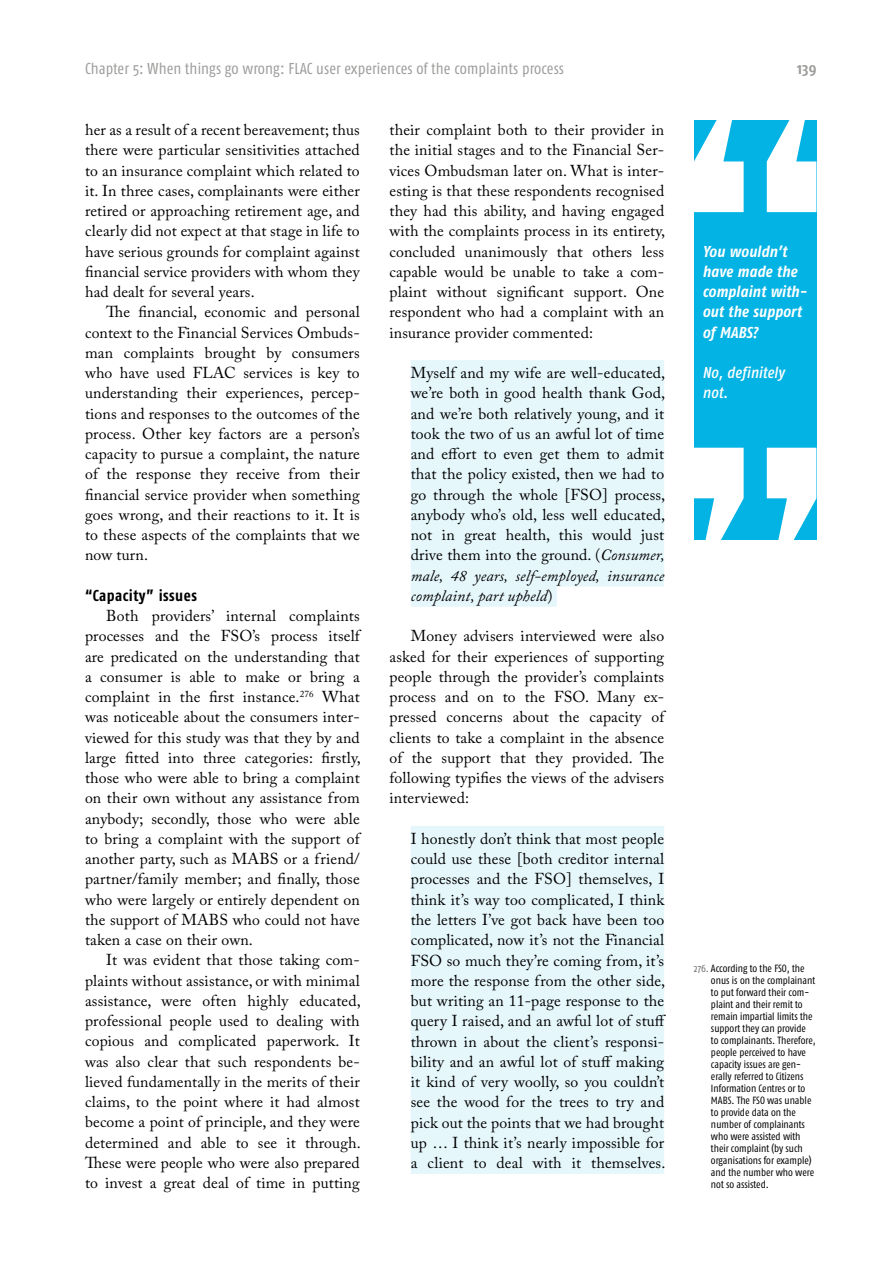
<style>
.page{position:relative;width:893px;height:1263px;background:#fff}
.page>*{position:absolute;margin:0;border:0;box-sizing:border-box;transform-origin:0 0}
.t1{font:15.75px/20.2px "Adobe Caslon Pro";letter-spacing:.01em;color:#000;text-align:justify}
.t2{font:15.75px "Fago Co";letter-spacing:.01em;color:#9d9d9c}
.t3{font:italic 700 15.75px/20.2px "Fago Co";letter-spacing:.01em;color:#fff}
.t4{font:italic 500 15.75px/20.2px "Fago Co";letter-spacing:.01em;color:#fff}
.t5{font:700 15.75px "Fago Co";letter-spacing:.03em;color:#000}
.t6{font:700 15.75px "Fago Co";color:#9d9d9c}
.t7{font:10.5px/12px "Fago Co";color:#000}
.s1{font-style:italic}
.s2{color:#706f6f}
</style>
<div class="page">
<div style="left:411px;top:360px;width:253px;height:24px;background:#e6f7fc"></div>
<div style="left:411px;top:380px;width:253px;height:24px;background:#e6f7fc"></div>
<div style="left:411px;top:401px;width:253px;height:24px;background:#e6f7fc"></div>
<div style="left:411px;top:421px;width:253px;height:24px;background:#e6f7fc"></div>
<div style="left:411px;top:441px;width:253px;height:24px;background:#e6f7fc"></div>
<div style="left:411px;top:461px;width:253px;height:24px;background:#e6f7fc"></div>
<div style="left:411px;top:482px;width:253px;height:24px;background:#e6f7fc"></div>
<div style="left:411px;top:502px;width:253px;height:24px;background:#e6f7fc"></div>
<div style="left:411px;top:522px;width:253px;height:24px;background:#e6f7fc"></div>
<div style="left:411px;top:542px;width:253px;height:24px;background:#e6f7fc"></div>
<div style="left:411px;top:563px;width:253px;height:24px;background:#e6f7fc"></div>
<div style="left:411px;top:583px;width:146px;height:24px;background:#e6f7fc"></div>
<div style="left:411px;top:826px;width:253px;height:24px;background:#e6f7fc"></div>
<div style="left:411px;top:846px;width:253px;height:24px;background:#e6f7fc"></div>
<div style="left:411px;top:866px;width:253px;height:24px;background:#e6f7fc"></div>
<div style="left:411px;top:887px;width:253px;height:24px;background:#e6f7fc"></div>
<div style="left:411px;top:907px;width:253px;height:24px;background:#e6f7fc"></div>
<div style="left:411px;top:927px;width:253px;height:24px;background:#e6f7fc"></div>
<div style="left:411px;top:947px;width:253px;height:24px;background:#e6f7fc"></div>
<div style="left:411px;top:968px;width:253px;height:24px;background:#e6f7fc"></div>
<div style="left:411px;top:988px;width:253px;height:24px;background:#e6f7fc"></div>
<div style="left:411px;top:1008px;width:253px;height:24px;background:#e6f7fc"></div>
<div style="left:411px;top:1028px;width:253px;height:24px;background:#e6f7fc"></div>
<div style="left:411px;top:1049px;width:253px;height:24px;background:#e6f7fc"></div>
<div style="left:411px;top:1069px;width:253px;height:24px;background:#e6f7fc"></div>
<div style="left:411px;top:1089px;width:253px;height:24px;background:#e6f7fc"></div>
<div style="left:411px;top:1109px;width:253px;height:24px;background:#e6f7fc"></div>
<div style="left:411px;top:1130px;width:253px;height:24px;background:#e6f7fc"></div>
<div style="left:411px;top:1150px;width:253px;height:24px;background:#e6f7fc"></div>
<div style="left:694px;top:120px;width:122px;height:420px;background:#03b3e4"></div>
<svg style="left:694px;top:120px;width:122px;height:92px"></svg>
<svg style="left:694px;top:448px;width:122px;height:92px"></svg>
<p class="t2" style="left:85px;top:60px;width:480px">Chapter 5: When things go wrong: FLAC user experiences of the complaints process</p>
<p class="t6" style="left:797px;top:60px;width:21px">139</p>
<p class="t1" style="left:85px;top:119px;width:276px">her as a result of a recent bereavement; thus there were particular sensitivities attached to an insurance complaint which related to it. In three cases, complainants were either retired or approaching retirement age, and clearly did not expect at that stage in life to have serious grounds for complaint against financial service providers with whom they had dealt for several years.</p>
<p class="t1" style="left:85px;top:302px;width:276px;text-indent:21px">The financial, economic and personal context to the Financial Services Ombuds&shy;man complaints brought by consumers who have used FLAC services is key to understanding their experiences, percep&shy;tions and responses to the outcomes of the process. Other key factors are a person’s capacity to pursue a complaint, the nature of the response they receive from their financial service provider when something goes wrong, and their reactions to it. It is to these aspects of the complaints that we now turn.</p>
<p class="t5" style="left:85px;top:586px;width:113px">“Capacity” issues</p>
<p class="t1" style="left:85px;top:606px;width:277px;text-indent:21px">Both providers’ internal complaints processes and the FSO’s process itself are predicated on the understanding that a consumer is able to make or bring a complaint in the first instance.<sup>276</sup> What was noticeable about the consumers inter&shy;viewed for this study was that they by and large fitted into three categories: firstly, those who were able to bring a complaint on their own without any assistance from anybody; secondly, those who were able to bring a complaint with the support of another party, such as MABS or a friend/ partner/family member; and finally, those who were largely or entirely dependent on the support of MABS who could not have taken a case on their own.</p>
<p class="t1" style="left:85px;top:950px;width:277px;text-indent:21px">It was evident that those taking com&shy;plaints without assistance, or with minimal assistance, were often highly educated, professional people used to dealing with copious and complicated paperwork. It was also clear that such respondents be&shy;lieved fundamentally in the merits of their claims, to the point where it had almost become a point of principle, and they were determined and able to see it through.<br>These were people who were also prepared to invest a great deal of time in putting</p>
<p class="t1" style="left:389px;top:119px;width:277px">their complaint both to their provider in the initial stages and to the Financial Ser&shy;vices Ombudsman later on. What is inter&shy;esting is that these respondents recognised they had this ability, and having engaged with the complaints process in its entirety, concluded unanimously that others less capable would be unable to take a com&shy;plaint without significant support. One respondent who had a complaint with an insurance provider commented:</p>
<p class="t1" style="left:411px;top:362px;width:256px">Myself and my wife are well-educated, we’re both in good health thank God, and we’re both relatively young, and it took the two of us an awful lot of time and effort to even get them to admit that the policy existed, then we had to go through the whole [FSO] process, anybody who’s old, less well educated, not in great health, this would just drive them into the ground. (<span class="s1">Consumer, male, 48 years, self-employed, insurance complaint, part upheld</span>)</p>
<p class="t1" style="left:389px;top:626px;width:276px;text-indent:21px">Money advisers interviewed were also asked for their experiences of supporting people through the provider’s complaints process and on to the FSO. Many ex&shy;pressed concerns about the capacity of clients to take a complaint in the absence of the support that they provided. The following typifies the views of the advisers interviewed:</p>
<p class="t1" style="left:411px;top:828px;width:257px;text-align:left">I honestly don’t think that most people could use these [both creditor internal processes and the FSO] themselves, I think it’s way too complicated, I think the letters I’ve got back have been too complicated, now it’s not the Financial FSO so much they’re coming from, it’s more the response from the other side, but writing an 11-page response to the query I raised, and an awful lot of stuff thrown in about the client’s responsi&shy;bility and an awful lot of stuff making it kind of very woolly, so you couldn’t see the wood for the trees to try and pick out the points that we had brought up … I think it’s nearly impossible for a client to deal with it themselves.</p>
<p class="t3" style="left:702px;top:241px;width:106px">You wouldn’t have made the complaint with&shy;out the support of MABS?</p>
<p class="t4" style="left:702px;top:362px;width:83px">No, definitely not.</p>
<p class="t7" style="left:711px;top:962px;width:106px;text-indent:-17px"><span class="s2">276.</span> According to the FSO, the onus is on the complainant to put forward their com&shy;plaint and their remit to remain impartial limits the support they can provide to complainants. Therefore, people perceived to have capacity issues are gen&shy;erally referred to Citizens<br>Information Centres or to<br>MABS. The FSO was unable to provide data on the number of complainants who were assisted with their complaint (by such organisations for example) and the number who were not so assisted.</p>
</div>
